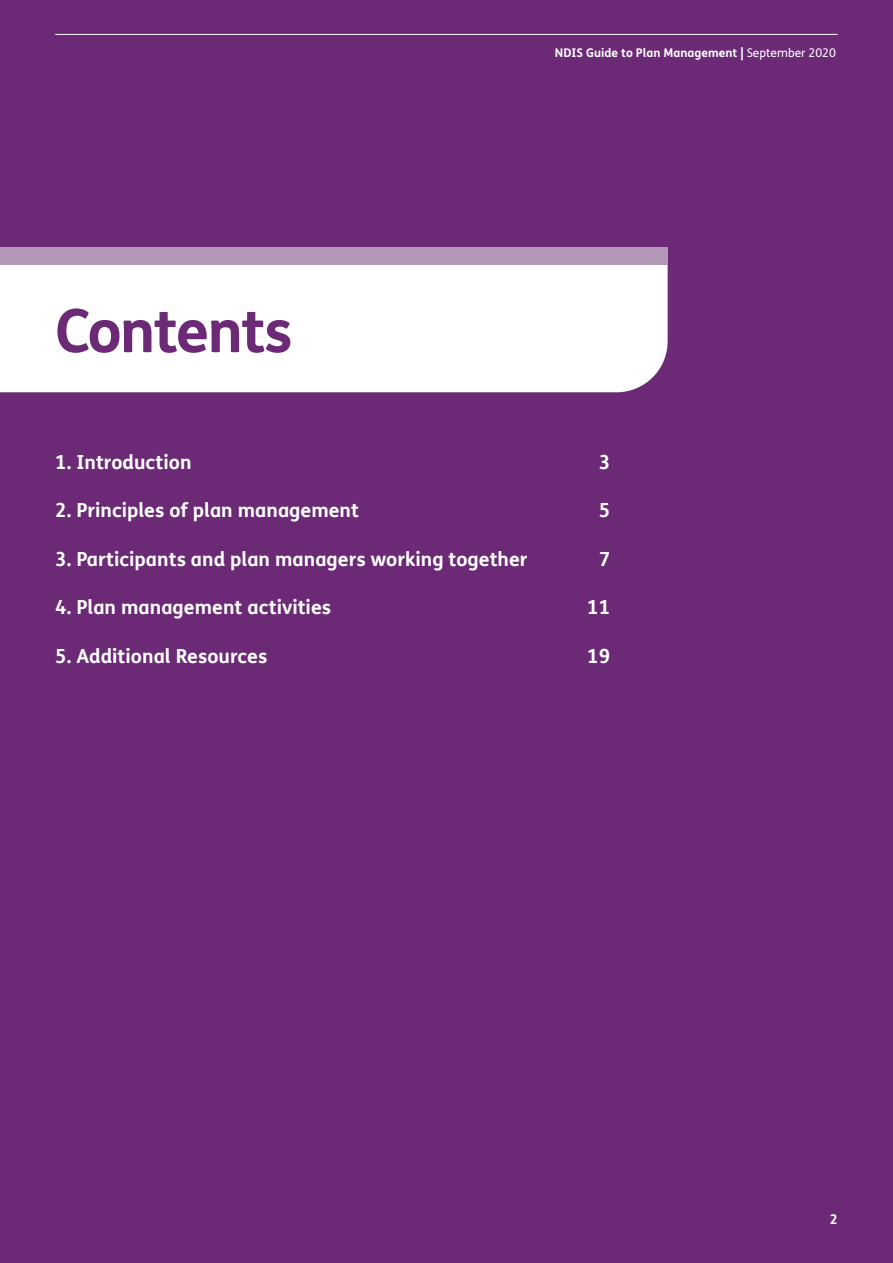
<style>
.page{position:relative;width:893px;height:1263px;background:#6b2976}
.page>*{position:absolute;margin:0;border:0;box-sizing:border-box;transform-origin:0 0}
.TOC_Heading{font:700 60px "FS Me Pro";letter-spacing:-.03em;color:#6b2976}
.t1{font:700 19.5px "FS Me Pro";color:#fff}
.t2{font:700 13.5px "FS Me";color:#fff}
.t3{font:700 12px "FS Me";color:#fff}
.s1{font-weight:400}
</style>
<div class="page">
<hr style="left:55px;top:34px;width:783px;height:1px;background:#fff">
<div style="left:0;top:265px;width:668px;height:127px;background:#fff"></div>
<div style="left:0;top:248px;width:668px;height:17px;background:#b397b7"></div>
<h2 class="TOC_Heading" style="left:55px;top:285px;width:239px">Contents</h2>
<p class="t3" style="left:555px;top:45px;width:283px">NDIS Guide to Plan Management | <span class="s1">September 2020</span></p>
<p class="t1" style="left:55px;top:447px;width:138px">1. Introduction</p>
<p class="t1" style="left:599px;top:447px;width:13px">3</p>
<p class="t1" style="left:55px;top:495px;width:305px">2. Principles of plan management</p>
<p class="t1" style="left:599px;top:495px;width:13px">5</p>
<p class="t1" style="left:55px;top:544px;width:474px">3. Participants and plan managers working together</p>
<p class="t1" style="left:599px;top:544px;width:13px">7</p>
<p class="t1" style="left:55px;top:592px;width:277px">4. Plan management activities</p>
<p class="t1" style="left:587px;top:592px;width:25px">11</p>
<p class="t1" style="left:55px;top:641px;width:214px">5. Additional Resources</p>
<p class="t1" style="left:587px;top:641px;width:25px">19</p>
<p class="t2" style="left:830px;top:1210px;width:9px">2</p>
</div>
